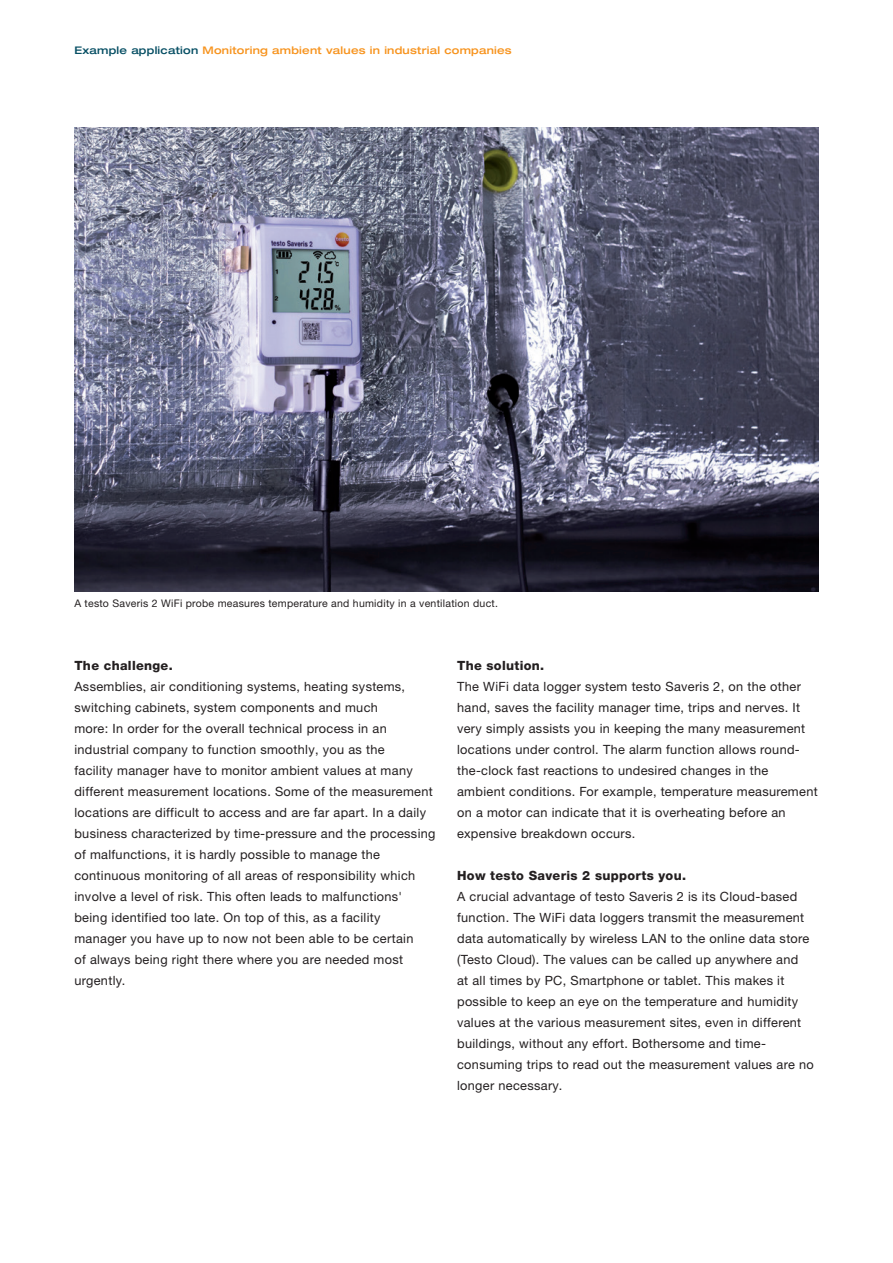
<style>
.page{position:relative;width:893px;height:1263px;background:#fff}
.page>*{position:absolute;margin:0;border:0;box-sizing:border-box;transform-origin:0 0}
.t1{font:12.75px/21px "Helvetica Neue LTW1 G";letter-spacing:.025em;color:#231f20}
.t2{font:800 12.75px "Helvetica Neue LTW1 G";letter-spacing:.025em;color:#231f20}
.t3{font:10.5px "Helvetica Neue LTW1 G";letter-spacing:.025em;color:#231f20}
.t4{font:500 expanded 10.5px "Helvetica Neue LTW1 G";letter-spacing:.025em;color:#f7931d}
.s1{color:#074f64}
</style>
<div class="page">
<img style="left:74px;top:128px;width:745px;height:463px">
<p class="t4" style="left:74px;top:43px;width:439px"><span class="s1">Example application</span> Monitoring ambient values in industrial companies</p>
<p class="t3" style="left:74px;top:597px;width:425px">A testo Saveris 2 WiFi probe measures temperature and humidity in a ventilation duct.</p>
<p class="t2" style="left:74px;top:658px;width:100px">The challenge.</p>
<p class="t1" style="left:74px;top:676px;width:363px">Assemblies, air conditioning systems, heating systems, switching cabinets, system components and much<br>more: In order for the overall technical process in an industrial company to function smoothly, you as the<br>facility manager have to monitor ambient values at many different measurement locations. Some of the measurement locations are difficult to access and are far apart. In a daily business characterized by time-pressure and the processing of malfunctions, it is hardly possible to manage the continuous monitoring of all areas of responsibility which involve a level of risk. This often leads to malfunctions' being identified too late. On top of this, as a facility manager you have up to now not been able to be certain<br>of always being right there where you are needed most urgently.</p>
<p class="t2" style="left:457px;top:658px;width:89px">The solution.</p>
<p class="t1" style="left:457px;top:676px;width:362px">The WiFi data logger system testo Saveris 2, on the other hand, saves the facility manager time, trips and nerves. It very simply assists you in keeping the many measurement locations under control. The alarm function allows round&shy;the-clock fast reactions to undesired changes in the ambient conditions. For example, temperature measurement on a motor can indicate that it is overheating before an expensive breakdown occurs.</p>
<p class="t2" style="left:457px;top:868px;width:230px">How testo Saveris 2 supports you.</p>
<p class="t1" style="left:457px;top:886px;width:358px">A crucial advantage of testo Saveris 2 is its Cloud-based function. The WiFi data loggers transmit the measurement data automatically by wireless LAN to the online data store (Testo Cloud). The values can be called up anywhere and<br>at all times by PC, Smartphone or tablet. This makes it possible to keep an eye on the temperature and humidity values at the various measurement sites, even in different buildings, without any effort. Bothersome and time&shy;consuming trips to read out the measurement values are no longer necessary.</p>
</div>
